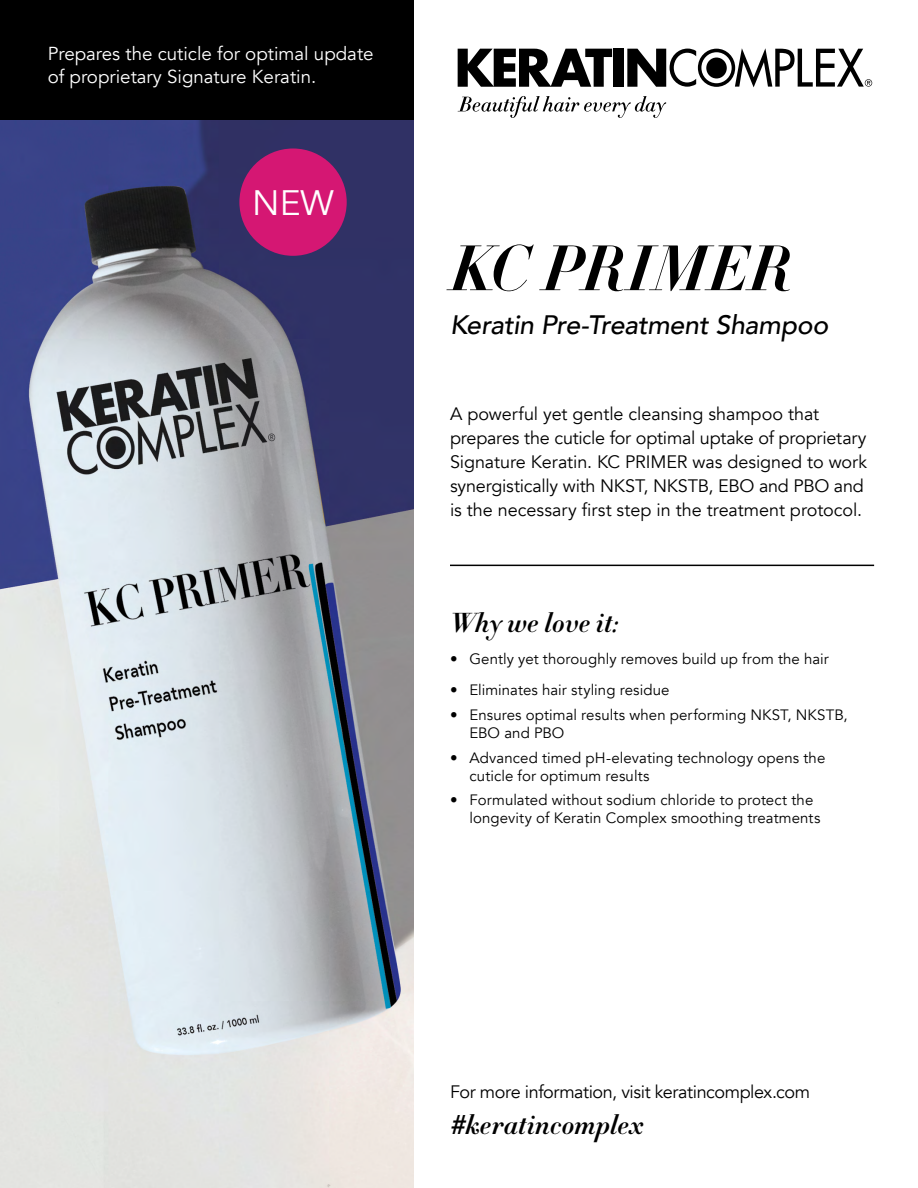
<style>
.page{position:relative;width:918px;height:1188px;background:#fff}
.page>*{position:absolute;margin:0;border:0;box-sizing:border-box;transform-origin:0 0}
.t1{font:63px "Didot HTF B24 Bold Ital";letter-spacing:-.015em;color:#000}
.t2{font:35.25px "Avenir";color:#fff}
.t3{font:27px "Didot HTF B11 Bold Ital";color:#000}
.t4{font:italic 500 26.7px "Avenir";letter-spacing:-.01em;color:#000}
.t5{font:18.75px/22.5px "Avenir";color:#fff}
.t6{font:18px/24px "Avenir";letter-spacing:-.01em;color:#000}
.t7{font:15px/18px "Avenir";letter-spacing:.005em;color:#000}
.s1{font-family:"Avenir";font-weight:500;font-style:italic}
</style>
<div class="page">
<hr style="left:450px;top:565px;width:424px;height:1px;background:#000">
<div style="left:0;top:0;width:414px;height:127px;background:#000"></div>
<img style="left:0;top:120px;width:414px;height:1068px">
<svg style="left:458px;top:49px;width:154px;height:38px"></svg>
<div style="left:614px;top:49px;width:10px;height:38px;background:#000"></div>
<svg style="left:627px;top:48px;width:245px;height:39px"></svg>
<svg style="left:458px;top:96px;width:208px;height:22px"></svg>
<div style="left:239px;top:148px;width:108px;height:108px;background:#d51773;border-radius:50%"></div>
<p class="t5" style="left:48px;top:43px;width:327px">Prepares the cuticle for optimal update of proprietary Signature Keratin.</p>
<h2 class="t2" style="left:252px;top:182px;width:83px">NEW</h2>
<h1 class="t1" style="left:450px;top:228px;width:342px">KC PRIMER</h1>
<h3 class="t4" style="left:450px;top:308px;width:380px">Keratin Pre-Treatment Shampoo</h3>
<p class="t6" style="left:450px;top:403px;width:419px">A powerful yet gentle cleansing shampoo that prepares the cuticle for optimal uptake of proprietary Signature Keratin. KC PRIMER was designed to work synergistically with NKST, NKSTB, EBO and PBO and is the necessary first step in the treatment protocol.</p>
<h3 class="t3" style="left:450px;top:605px;width:171px">Why we love it:</h3>
<p class="t7" style="left:450px;top:650px;width:380px">• Gently yet thoroughly removes build up from the hair</p>
<p class="t7" style="left:450px;top:681px;width:221px">• Eliminates hair styling residue</p>
<p class="t7" style="left:470px;top:706px;width:380px;text-indent:-20px">• Ensures optimal results when performing NKST, NKSTB,<br>EBO and PBO</p>
<p class="t7" style="left:470px;top:749px;width:357px;text-indent:-20px">• Advanced timed pH-elevating technology opens the cuticle for optimum results</p>
<p class="t7" style="left:470px;top:792px;width:352px;text-indent:-20px">• Formulated without sodium chloride to protect the longevity of Keratin Complex smoothing treatments</p>
<p class="t6" style="left:450px;top:1080px;width:362px">For more information, visit keratincomplex.com</p>
<h3 class="t3" style="left:450px;top:1107px;width:195px"><span class="s1">#</span>keratincomplex</h3>
</div>
